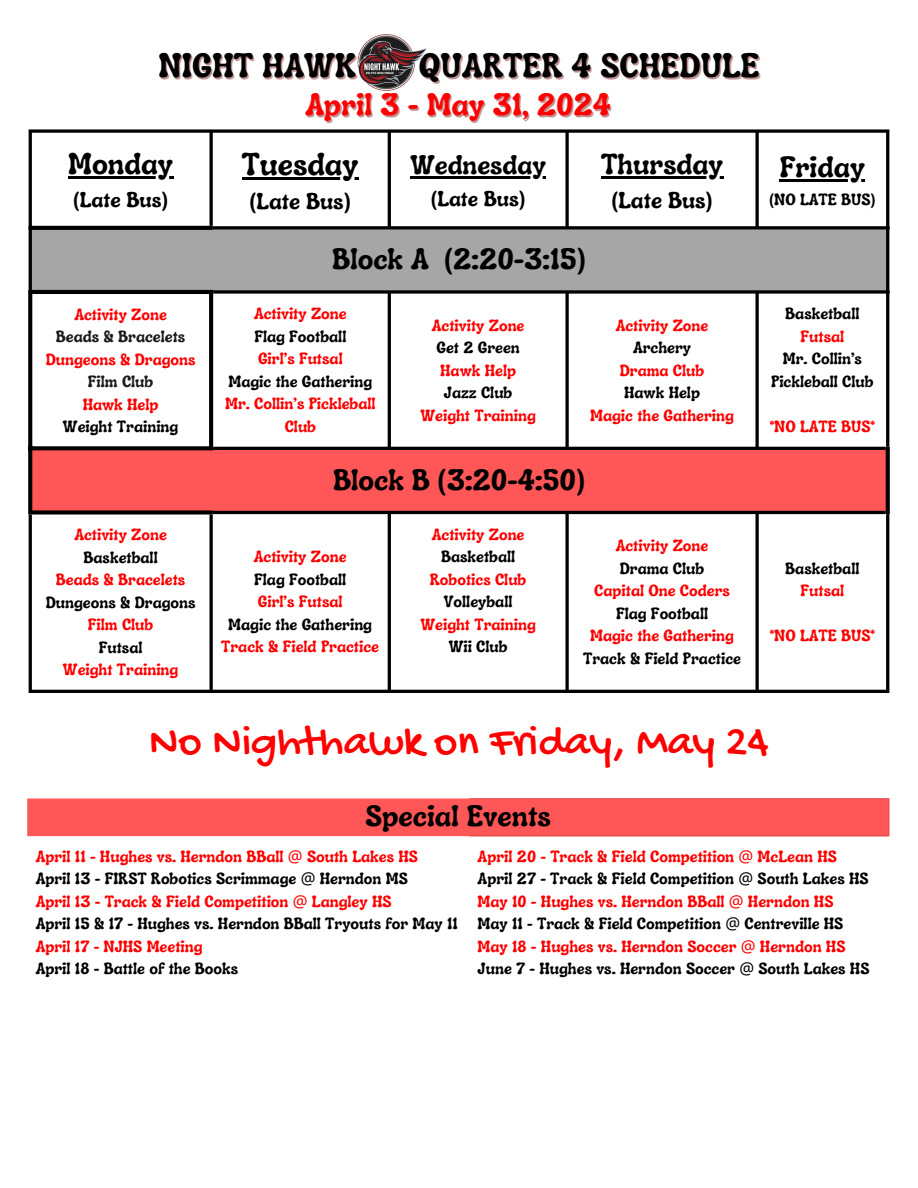
<style>
.page{position:relative;width:918px;height:1188px;background:#fff}
.page>*{position:absolute;margin:0;border:0;box-sizing:border-box;transform-origin:0 0}
.t1{font:45px "Gochi Hand";color:#f00}
.t2{font:700 34.5px "Luckybones";color:#000}
.t3{font:700 31.95px "Luckybones";color:#000}
.t4{font:700 31.5px "Luckybones";color:#f00}
.t5{font:700 30.45px "Luckybones";color:#000}
.t6{font:700 30px "Luckybones";color:#000}
.t7{font:700 29.85px "Luckybones";color:#000}
.t8{font:700 29.25px "Luckybones";color:#000}
.t9{font:700 27.15px "Luckybones";color:#000}
.t10{font:700 23.25px "Luckybones";color:#000}
.t11{font:700 21.75px "Luckybones";color:#000}
.t12{font:700 16.5px/22.5px "Luckybones";color:#f00;text-align:center}
.t13{font:700 16.5px/22.5px "Luckybones";color:#000;text-align:center}
.t14{font:700 16.5px "Luckybones";color:#1b1b1b}
.s1{color:#000}
.s2{font-family:"Noto Sans";font-weight:400}
</style>
<div class="page">
<div style="left:30px;top:228px;width:858px;height:64px;background:#a6a6a6"></div>
<div style="left:30px;top:448px;width:858px;height:65px;background:#ff5757"></div>
<hr style="left:68px;top:176px;width:105px;height:2px;background:#000">
<hr style="left:242px;top:177px;width:116px;height:3px;background:#000">
<hr style="left:410px;top:176px;width:136px;height:3px;background:#000">
<hr style="left:601px;top:176px;width:122px;height:3px;background:#000">
<hr style="left:780px;top:179px;width:85px;height:3px;background:#000">
<hr style="left:29px;top:133px;width:3px;height:157px;background:#000">
<hr style="left:29px;top:515px;width:3px;height:175px;background:#000">
<svg style="left:209px;top:133px;width:4px;height:93px"></svg>
<svg style="left:209px;top:515px;width:4px;height:175px"></svg>
<hr style="left:388px;top:133px;width:3px;height:93px;background:#000">
<hr style="left:388px;top:294px;width:3px;height:153px;background:#000">
<hr style="left:388px;top:514px;width:3px;height:176px;background:#000">
<svg style="left:565px;top:133px;width:4px;height:93px"></svg>
<svg style="left:565px;top:294px;width:4px;height:153px"></svg>
<svg style="left:565px;top:514px;width:4px;height:176px"></svg>
<svg style="left:755px;top:133px;width:4px;height:93px"></svg>
<svg style="left:755px;top:294px;width:4px;height:153px"></svg>
<svg style="left:755px;top:514px;width:4px;height:176px"></svg>
<hr style="left:886px;top:133px;width:3px;height:314px;background:#000">
<hr style="left:886px;top:514px;width:3px;height:176px;background:#000">
<svg style="left:29px;top:129px;width:860px;height:4px;background:#2d2d2d"></svg>
<hr style="left:213px;top:226px;width:676px;height:3px;background:#000">
<svg style="left:213px;top:290px;width:673px;height:4px;background:#252525"></svg>
<hr style="left:213px;top:447px;width:673px;height:3px;background:#000">
<hr style="left:213px;top:511px;width:673px;height:3px;background:#000">
<hr style="left:29px;top:690px;width:860px;height:3px;background:#000">
<svg style="left:28px;top:294px;width:4px;height:216px"></svg>
<svg style="left:209px;top:294px;width:4px;height:152px"></svg>
<svg style="left:886px;top:447px;width:4px;height:67px"></svg>
<svg style="left:32px;top:226px;width:181px;height:4px"></svg>
<hr style="left:28px;top:290px;width:185px;height:4px;background:#000">
<svg style="left:28px;top:446px;width:185px;height:4px"></svg>
<div style="left:28px;top:510px;width:185px;height:5px;background:#000"></div>
<div style="left:28px;top:799px;width:861px;height:37px;background:#ff5757"></div>
<hr style="left:469px;top:799px;width:1px;height:37px;background:#ff5757">
<hr style="left:889px;top:799px;width:1px;height:37px;background:#ff5757">
<hr style="left:469px;top:799px;width:420px;height:1px;background:#ff5757">
<hr style="left:469px;top:836px;width:420px;height:1px;background:#ff5757">
<img style="left:357px;top:34px;width:70px;height:57px">
<p class="t2" style="left:158px;top:43px;width:199px">NIGHT HAWK</p>
<p class="t2" style="left:419px;top:43px;width:342px">QUARTER 4 SCHEDULE</p>
<h1 class="t5" style="left:68px;top:144px;width:107px">Monday</h1>
<p class="t11" style="left:74px;top:185px;width:96px">(Late Bus)</p>
<p class="t12" style="left:74px;top:302px;width:94px">Activity Zone</p>
<p class="t14" style="left:56px;top:326px;width:131px">Beads &amp; Bracelets</p>
<p class="t12" style="left:46px;top:347px;width:151px">Dungeons &amp; Dragons</p>
<p class="t14" style="left:88px;top:371px;width:67px">Film Club</p>
<p class="t12" style="left:83px;top:392px;width:77px">Hawk Help</p>
<p class="t13" style="left:63px;top:415px;width:117px">Weight Training</p>
<p class="t12" style="left:74px;top:523px;width:94px">Activity Zone</p>
<p class="t13" style="left:84px;top:545px;width:76px">Basketball</p>
<p class="t12" style="left:56px;top:568px;width:131px">Beads &amp; Bracelets</p>
<p class="t13" style="left:46px;top:590px;width:151px">Dungeons &amp; Dragons</p>
<p class="t12" style="left:88px;top:613px;width:67px">Film Club</p>
<p class="t13" style="left:99px;top:635px;width:45px">Futsal</p>
<p class="t12" style="left:63px;top:658px;width:117px">Weight Training</p>
<p class="t4" style="left:305px;top:84px;width:307px">April 3 - May 31, 2024</p>
<p class="t3" style="left:242px;top:143px;width:118px">Tuesday</p>
<p class="t10" style="left:250px;top:186px;width:102px">(Late Bus)</p>
<p class="t9" style="left:410px;top:147px;width:137px">Wednesday</p>
<p class="t11" style="left:431px;top:184px;width:96px">(Late Bus)</p>
<p class="t6" style="left:332px;top:240px;width:98px">Block A</p>
<p class="t6" style="left:444px;top:240px;width:143px">(2:20-3:15)</p>
<p class="t8" style="left:601px;top:145px;width:124px">Thursday</p>
<p class="t10" style="left:612px;top:185px;width:102px">(Late Bus)</p>
<p class="t12" style="left:254px;top:302px;width:94px">Activity Zone</p>
<p class="t13" style="left:254px;top:325px;width:94px">Flag Football</p>
<p class="t12" style="left:258px;top:347px;width:86px">Girl’s Futsal</p>
<p class="t13" style="left:228px;top:370px;width:145px">Magic the Gathering</p>
<p class="t12" style="left:225px;top:392px;width:152px">Mr. Collin’s Pickleball<br>Club</p>
<p class="t12" style="left:432px;top:313px;width:94px">Activity Zone</p>
<p class="t13" style="left:436px;top:336px;width:85px">Get 2 Green</p>
<p class="t12" style="left:440px;top:358px;width:77px">Hawk Help</p>
<p class="t13" style="left:444px;top:381px;width:70px">Jazz Club</p>
<p class="t12" style="left:420px;top:403px;width:117px">Weight Training</p>
<p class="t12" style="left:616px;top:313px;width:94px">Activity Zone</p>
<p class="t13" style="left:633px;top:336px;width:60px">Archery</p>
<p class="t12" style="left:620px;top:358px;width:86px">Drama Club</p>
<p class="t13" style="left:624px;top:381px;width:77px">Hawk Help</p>
<p class="t12" style="left:590px;top:403px;width:145px">Magic the Gathering</p>
<p class="t6" style="left:333px;top:460px;width:253px">Block B (3:20-4:50)</p>
<p class="t12" style="left:254px;top:545px;width:94px">Activity Zone</p>
<p class="t13" style="left:254px;top:568px;width:94px">Flag Football</p>
<p class="t12" style="left:258px;top:590px;width:86px">Girl’s Futsal</p>
<p class="t13" style="left:228px;top:613px;width:145px">Magic the Gathering</p>
<p class="t12" style="left:221px;top:635px;width:159px">Track &amp; Field Practice</p>
<p class="t12" style="left:432px;top:523px;width:94px">Activity Zone</p>
<p class="t13" style="left:441px;top:545px;width:76px">Basketball</p>
<p class="t12" style="left:430px;top:568px;width:98px">Robotics Club</p>
<p class="t13" style="left:444px;top:590px;width:70px">Volleyball</p>
<p class="t12" style="left:420px;top:613px;width:117px">Weight Training</p>
<p class="t13" style="left:449px;top:635px;width:60px">Wii Club</p>
<p class="t12" style="left:616px;top:534px;width:94px">Activity Zone</p>
<p class="t13" style="left:620px;top:556px;width:86px">Drama Club</p>
<p class="t12" style="left:594px;top:579px;width:137px">Capital One Coders<br><span class="s1">Flag Football</span></p>
<p class="t12" style="left:590px;top:624px;width:145px">Magic the Gathering</p>
<p class="t13" style="left:583px;top:646px;width:159px">Track &amp; Field Practice</p>
<p class="t7" style="left:780px;top:148px;width:87px">Friday</p>
<p class="t13" style="left:769px;top:188px;width:108px">(NO LATE BUS)</p>
<p class="t13" style="left:785px;top:302px;width:76px">Basketball</p>
<p class="t12" style="left:801px;top:325px;width:45px">Futsal</p>
<p class="t13" style="left:771px;top:347px;width:104px">Mr. Collin’s<br>Pickleball Club</p>
<p class="t12" style="left:770px;top:415px;width:107px">*NO LATE BUS*</p>
<p class="t13" style="left:785px;top:556px;width:76px">Basketball</p>
<p class="t12" style="left:801px;top:579px;width:45px">Futsal</p>
<p class="t12" style="left:770px;top:624px;width:107px">*NO LATE BUS*</p>
<h1 class="t1" style="left:149px;top:719px;width:621px">No Nighthawk on Friday, May 24</h1>
<h3 class="t6" style="left:366px;top:796px;width:187px">Special Events</h3>
<p class="t12" style="left:36px;top:844px;width:384px">April 11 - Hughes vs. Herndon BBall <span class="s2">@</span> South Lakes HS</p>
<p class="t13" style="left:36px;top:867px;width:374px">April 13 - FIRST Robotics Scrimmage <span class="s2">@</span> Herndon MS</p>
<p class="t12" style="left:36px;top:889px;width:357px">April 13 - Track &amp; Field Competition <span class="s2">@</span> Langley HS</p>
<p class="t13" style="left:36px;top:912px;width:424px">April 15 &amp; 17 - Hughes vs. Herndon BBall Tryouts for May 11</p>
<p class="t12" style="left:36px;top:934px;width:168px">April 17 - NJHS Meeting</p>
<p class="t13" style="left:36px;top:957px;width:204px">April 18 - Battle of the Books</p>
<p class="t12" style="left:478px;top:845px;width:361px">April 20 - Track &amp; Field Competition <span class="s2">@</span> McLean HS</p>
<p class="t13" style="left:478px;top:867px;width:392px">April 27 - Track &amp; Field Competition <span class="s2">@</span> South Lakes HS</p>
<p class="t12" style="left:478px;top:890px;width:357px">May 10 - Hughes vs. Herndon BBall <span class="s2">@</span> Herndon HS</p>
<p class="t13" style="left:478px;top:912px;width:367px">May 11 - Track &amp; Field Competition <span class="s2">@</span> Centreville HS</p>
<p class="t12" style="left:478px;top:935px;width:369px">May 18 - Hughes vs. Herndon Soccer <span class="s2">@</span> Herndon HS</p>
<p class="t13" style="left:478px;top:957px;width:393px">June 7 - Hughes vs. Herndon Soccer <span class="s2">@</span> South Lakes HS</p>
</div>
